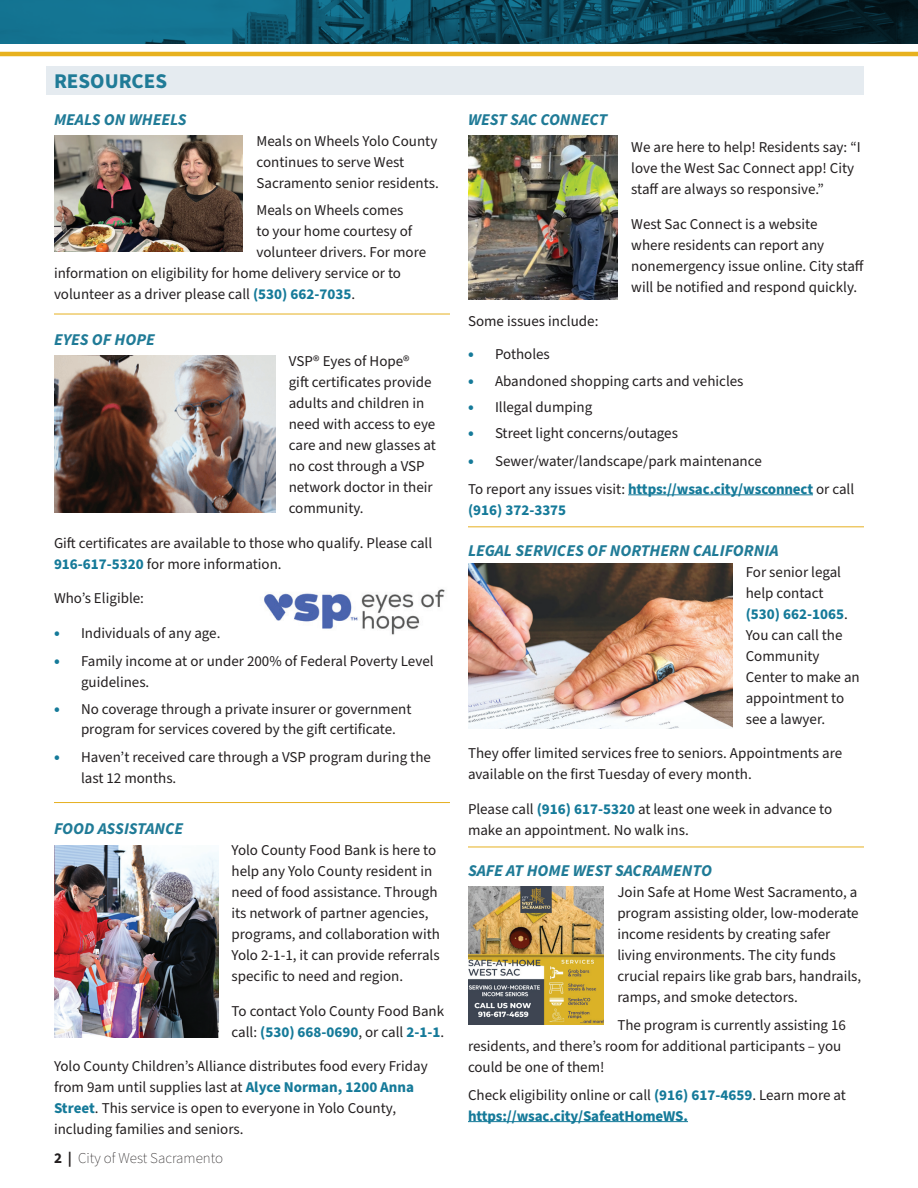
<style>
.page{position:relative;width:918px;height:1188px;background:#fff}
.page>*{position:absolute;margin:0;border:0;box-sizing:border-box;transform-origin:0 0}
.t1{font:700 21px "Source Sans Pro";color:#207b97}
.t2{font:italic 700 16.5px "Source Sans Pro";color:#207b97}
.t3{font:15px/21px "Source Sans Pro";color:#231f20}
.t4{font:700 15px/21px "Source Sans Pro";letter-spacing:-.01em;color:#157a99}
.t5{font:200 15px "Source Sans Pro";color:#231f20}
.s1{font-weight:700;color:#157a99}
.s2{font-weight:700;font-size:16.5px;color:#157a99}
.s3{font-weight:700}
.s4{font-weight:400;color:#231f20}
</style>
<div class="page">
<div style="left:46px;top:66px;width:818px;height:28px;background:#e5ebf0"></div>
<hr style="left:0;top:52px;width:918px;height:4px;background:#e7b11f">
<hr style="left:54px;top:314px;width:396px;height:1px;background:#e6b020">
<hr style="left:468px;top:526px;width:396px;height:1px;background:#e6b020">
<hr style="left:54px;top:802px;width:396px;height:1px;background:#e6b020">
<svg style="left:0;top:0;width:918px;height:43px;background:#0d5065"></svg>
<img style="left:468px;top:564px;width:264px;height:164px">
<hr style="left:468px;top:847px;width:396px;height:1px;background:#e6b020">
<img style="left:54px;top:135px;width:189px;height:117px">
<img style="left:54px;top:355px;width:221px;height:158px">
<hr style="left:628px;top:494px;width:185px;height:1px;background:#157a99">
<img style="left:468px;top:135px;width:150px;height:164px">
<img style="left:54px;top:845px;width:164px;height:192px">
<img style="left:468px;top:886px;width:136px;height:139px">
<hr style="left:468px;top:1121px;width:220px;height:1px;background:#157a99">
<img style="left:264px;top:589px;width:181px;height:46px">
<h1 class="t1" style="left:54px;top:66px;width:115px">RESOURCES</h1>
<p class="t2" style="left:54px;top:108px;width:134px">MEALS ON WHEELS</p>
<p class="t3" style="left:256px;top:131px;width:184px">Meals on Wheels Yolo County continues to serve West<br>Sacramento senior residents.</p>
<p class="t3" style="left:256px;top:200px;width:148px">Meals on Wheels comes</p>
<p class="t3" style="left:256px;top:221px;width:157px">to your home courtesy of</p>
<p class="t3" style="left:256px;top:242px;width:171px">volunteer drivers. For more</p>
<p class="t3" style="left:54px;top:263px;width:349px">information on eligibility for home delivery service or to</p>
<p class="t3" style="left:54px;top:284px;width:303px">volunteer as a driver please call <span class="s1">(530) 662-7035</span>.</p>
<p class="t2" style="left:54px;top:329px;width:102px">EYES OF HOPE</p>
<p class="t3" style="left:289px;top:351px;width:149px">VSP® Eyes of Hope®<br>gift certificates provide adults and children in need with access to eye care and new glasses at no cost through a VSP network doctor in their community.</p>
<p class="t3" style="left:54px;top:533px;width:380px">Gift certificates are available to those who qualify. Please call<br><span class="s1">916-617-5320</span> for more information.</p>
<p class="t3" style="left:54px;top:588px;width:92px">Who’s Eligible:</p>
<p class="t3" style="left:54px;top:623px;width:168px"><span class="s2">•</span> Individuals of any age.</p>
<p class="t3" style="left:81px;top:651px;width:354px;text-indent:-27px"><span class="s2">•</span> Family income at or under 200% of Federal Poverty Level guidelines.</p>
<p class="t3" style="left:81px;top:700px;width:332px;line-height:19.5px;text-indent:-27px"><span class="s2">•</span> No coverage through a private insurer or government program for services covered by the gift certificate.</p>
<p class="t3" style="left:81px;top:747px;width:351px;text-indent:-27px"><span class="s2">•</span> Haven’t received care through a VSP program during the last 12 months.</p>
<p class="t2" style="left:54px;top:817px;width:131px">FOOD ASSISTANCE</p>
<p class="t3" style="left:232px;top:840px;width:210px">Yolo County Food Bank is here to help any Yolo County resident in need of food assistance. Through its network of partner agencies, programs, and collaboration with<br>Yolo 2-1-1, it can provide referrals specific to need and region.</p>
<p class="t3" style="left:232px;top:1001px;width:214px">To contact Yolo County Food Bank call: <span class="s1">(530) 668-0690</span>, or call <span class="s1">2-1-1</span>.</p>
<p class="t3" style="left:54px;top:1056px;width:375px">Yolo County Children’s Alliance distributes food every Friday from 9am until supplies last at <span class="s1">Alyce Norman, 1200 Anna Street</span>. This service is open to everyone in Yolo County, including families and seniors.</p>
<p class="t5" style="left:54px;top:1148px;width:171px"><span class="s3">2 |</span> City of West Sacramento</p>
<p class="t2" style="left:468px;top:108px;width:141px">WEST SAC CONNECT</p>
<p class="t3" style="left:631px;top:137px;width:231px">We are here to help! Residents say: “I love the West Sac Connect app! City staff are always so responsive.”</p>
<p class="t3" style="left:631px;top:214px;width:234px">West Sac Connect is a website<br>where residents can report any nonemergency issue online. City staff will be notified and respond quickly.</p>
<p class="t3" style="left:468px;top:311px;width:132px">Some issues include:</p>
<p class="t3" style="left:468px;top:344px;width:83px"><span class="s2">•</span> Potholes</p>
<p class="t3" style="left:468px;top:371px;width:277px"><span class="s2">•</span> Abandoned shopping carts and vehicles</p>
<p class="t3" style="left:468px;top:397px;width:126px"><span class="s2">•</span> Illegal dumping</p>
<p class="t3" style="left:468px;top:423px;width:211px"><span class="s2">•</span> Street light concerns/outages</p>
<p class="t3" style="left:468px;top:448px;width:388px;line-height:27.8px"><span class="s2">•</span> Sewer/water/landscape/park maintenance<br>To report any issues visit: <span class="s1">https://wsac.city/wsconnect</span> or call</p>
<p class="t4" style="left:468px;top:500px;width:100px">(916) 372-3375</p>
<p class="t2" style="left:468px;top:539px;width:312px">LEGAL SERVICES OF NORTHERN CALIFORNIA</p>
<p class="t3" style="left:746px;top:562px;width:116px">For senior legal help contact <span class="s1">(530) 662-1065</span>.<br>You can call the<br>Community<br>Center to make an appointment to see a lawyer.</p>
<p class="t3" style="left:468px;top:743px;width:376px">They offer limited services free to seniors. Appointments are available on the first Tuesday of every month.</p>
<p class="t3" style="left:468px;top:799px;width:366px">Please call <span class="s1">(916) 617-5320</span> at least one week in advance to make an appointment. No walk ins.</p>
<p class="t2" style="left:468px;top:859px;width:245px">SAFE AT HOME WEST SACRAMENTO</p>
<p class="t3" style="left:617px;top:882px;width:246px">Join Safe at Home West Sacramento, a program assisting older, low-moderate income residents by creating safer living environments. The city funds crucial repairs like grab bars, handrails, ramps, and smoke detectors.</p>
<p class="t3" style="left:468px;top:1015px;width:380px;text-indent:149px">The program is currently assisting 16 residents, and there’s room for additional participants – you could be one of them!</p>
<p class="t4" style="left:468px;top:1084px;width:379px"><span class="s4">Check eligibility online or call</span> (916) 617-4659<span class="s4">. Learn more at </span>https://wsac.city/SafeatHomeWS.</p>
</div>
